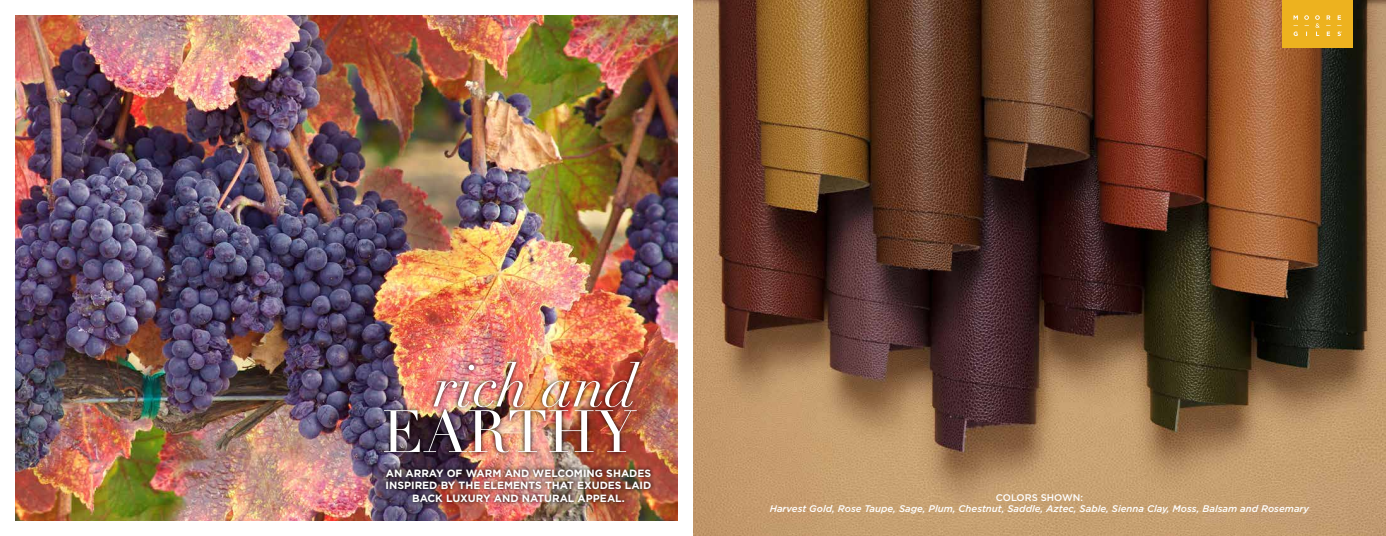
<style>
.page{position:relative;width:1386px;height:536px;background:#fff}
.page>*{position:absolute;margin:0;border:0;box-sizing:border-box;transform-origin:0 0}
.t1{font:italic 58.62px "Didot";color:#fff}
.t2{font:58.62px "Didot";color:#fff}
.t3{font:700 10.5px/12.6px "Gotham";color:#fff;text-align:center}
.t4{font:italic 500 9.62px "Gotham";color:#fff}
.t5{font:500 9.62px "Gotham";color:#fff}
</style>
<div class="page">
<img style="left:16px;top:16px;width:661px;height:504px">
<img style="left:380px;top:357px;width:264px;height:100px">
<img style="left:382px;top:464px;width:273px;height:42px">
<img style="left:693px;top:0;width:693px;height:536px">
<div style="left:1283px;top:0;width:70px;height:47px;background:#edb21f"></div>
<svg style="left:1294px;top:15px;width:48px;height:21px"></svg>
<h1 class="t1" style="left:433px;top:350px;width:205px">rich and</h1>
<h1 class="t2" style="left:382px;top:396px;width:256px">EARTHY</h1>
<p class="t3" style="left:386px;top:466px;width:267px">AN ARRAY OF WARM AND WELCOMING SHADES<br>INSPIRED BY THE ELEMENTS THAT EXUDES LAID<br>BACK LUXURY AND NATURAL APPEAL.</p>
<p class="t5" style="left:996px;top:492px;width:89px">COLORS SHOWN:</p>
<p class="t4" style="left:770px;top:502px;width:541px">Harvest Gold, Rose Taupe, Sage, Plum, Chestnut, Saddle, Aztec, Sable, Sienna Clay, Moss, Balsam and Rosemary</p>
</div>
